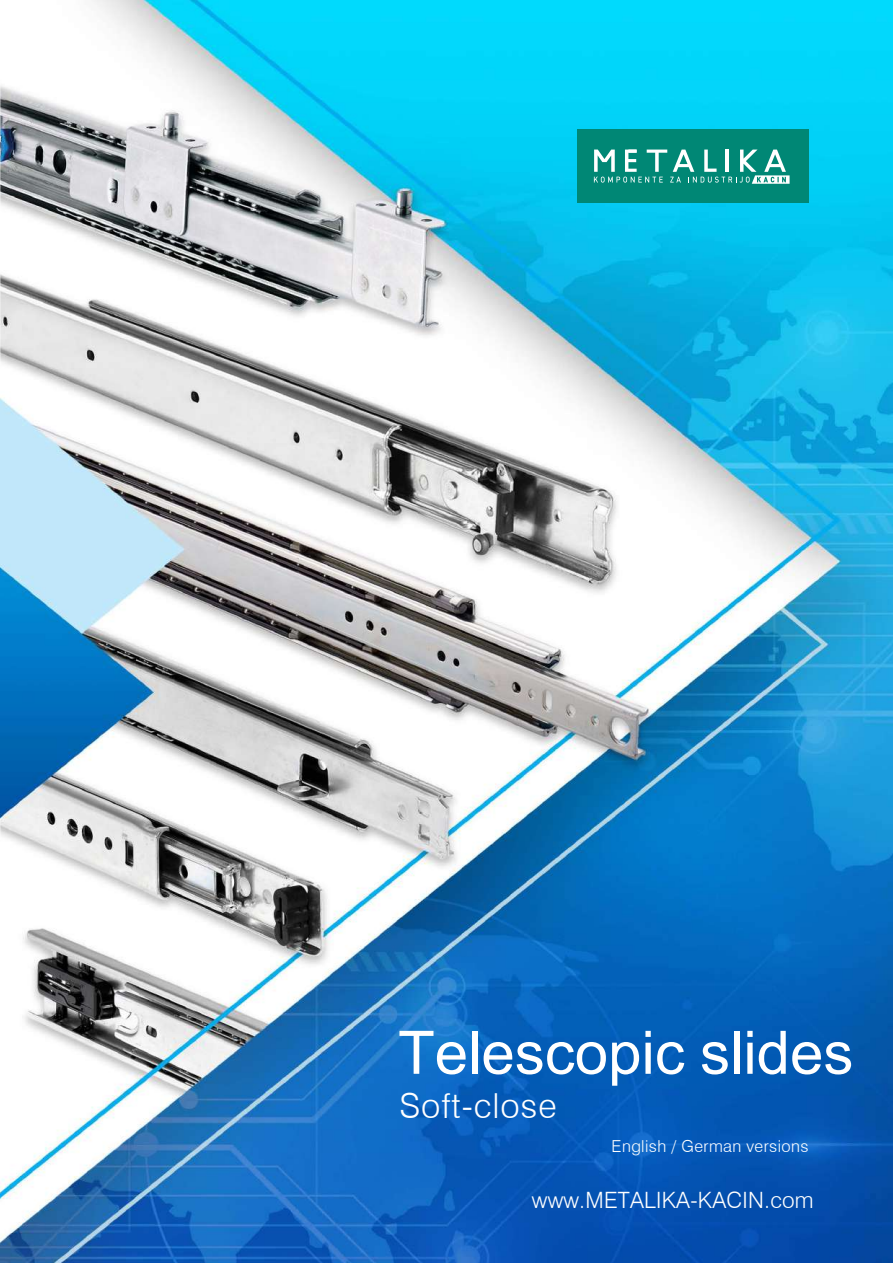
<style>
.page{position:relative;width:893px;height:1263px;background:#fff}
.page>*{position:absolute;margin:0;border:0;box-sizing:border-box;transform-origin:0 0}
.t1{font:60px "Arial";color:#fff}
.t2{font:300 34.5px "Swiss 721 BT";letter-spacing:.025em;color:#fff}
.t3{font:300 22.5px "Swiss 721 BT";letter-spacing:.01em;color:#fff}
.t4{font:300 16.5px "Swiss 721 BT";letter-spacing:.025em;color:#fff}
</style>
<div class="page">
<img style="left:0;top:0;width:893px;height:1263px">
<hr style="left:0;top:0;width:1px;height:398px;background:#fff">
<hr style="left:0;top:818px;width:1px;height:350px;background:#fff">
<div style="left:577px;top:130px;width:232px;height:73px;background:#008775"></div>
<svg style="left:594px;top:150px;width:196px;height:34px"></svg>
<h1 class="t1" style="left:398px;top:1011px;width:457px">Telescopic slides</h1>
<h2 class="t2" style="left:399px;top:1084px;width:159px">Soft-close</h2>
<p class="t4" style="left:612px;top:1136px;width:198px">English / German versions</p>
<p class="t3" style="left:532px;top:1186px;width:283px">www.METALIKA-KACIN.com</p>
</div>
